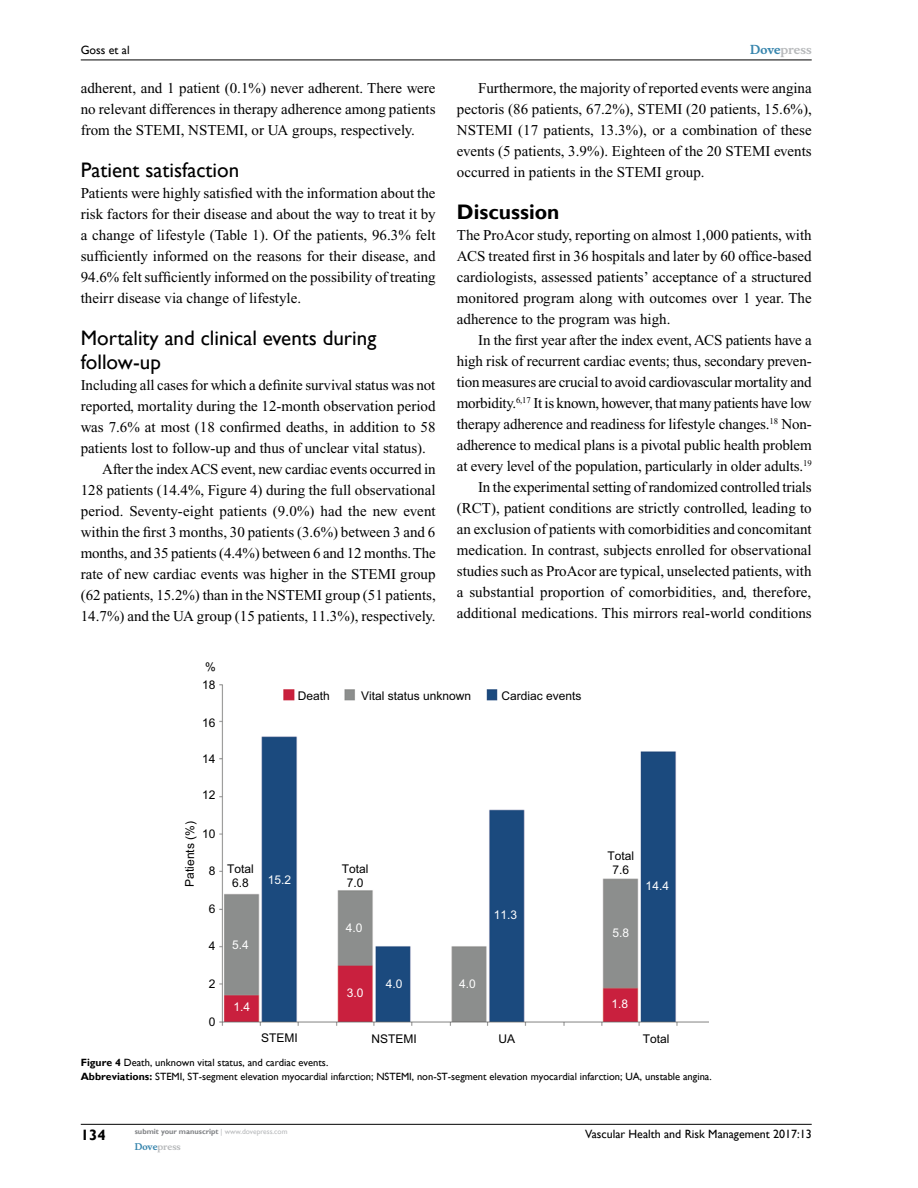
<style>
.page{position:relative;width:918px;height:1188px;background:#fff}
.page>*{position:absolute;margin:0;border:0;box-sizing:border-box;transform-origin:0 0}
.t1{font:21px/24px "Gill Sans";color:#000}
.t2{font:700 21px "Gill Sans";color:#000}
.t3{font:15px/21px "Times New Roman";color:#000;text-align:justify}
.t4{font:700 15px "Gill Sans";color:#000}
.t5{font:12px/14.4px "Arial";color:#000;text-align:center}
.t6{font:12px "Gill Sans";color:#000}
.t7{font:12px "Arial";color:#fff}
.t8{font:700 12px "Musee";color:#b8babc}
.t9{font:10.5px/13.5px "Gill Sans";color:#000}
.t10{font:700 9px "Musee";color:#b8babc}
.t11{font:700 7.5px "Gill Sans";color:#808285}
.s1{color:#3785ad}
.s2{font-weight:700}
.s3{font-weight:400;color:#b8babc}
</style>
<div class="page">
<hr style="left:81px;top:1124px;width:731px;height:1px;background:#000">
<hr style="left:81px;top:60px;width:731px;height:1px;background:#000">
<img style="left:219px;top:684px;width:490px;height:341px">
<p class="t6" style="left:81px;top:43px;width:50px">Goss et al</p>
<p class="t3" style="left:81px;top:77px;width:356px">adherent, and 1 patient (0.1%) never adherent. There were no relevant differences in therapy adherence among patients from the STEMI, NSTEMI, or UA groups, respectively.</p>
<h1 class="t1" style="left:81px;top:158px;width:160px">Patient satisfaction</h1>
<p class="t3" style="left:81px;top:182px;width:357px">Patients were highly satisfied with the information about the risk factors for their disease and about the way to treat it by a change of lifestyle (Table 1). Of the patients, 96.3% felt sufficiently informed on the reasons for their disease, and 94.6% felt sufficiently informed on the possibility of treating theirr disease via change of lifestyle.</p>
<h1 class="t1" style="left:81px;top:326px;width:297px">Mortality and clinical events during follow-up</h1>
<p class="t3" style="left:81px;top:374px;width:356px">Including all cases for which a definite survival status was not</p>
<p class="t3" style="left:81px;top:395px;width:356px">reported, mortality during the 12-month observation period</p>
<p class="t3" style="left:81px;top:416px;width:356px">was 7.6% at most (18 confirmed deaths, in addition to 58</p>
<p class="t3" style="left:81px;top:437px;width:347px">patients lost to follow-up and thus of unclear vital status).</p>
<p class="t3" style="left:102px;top:458px;width:335px">After the index ACS event, new cardiac events occurred in</p>
<p class="t3" style="left:81px;top:479px;width:356px">128 patients (14.4%, Figure 4) during the full observational</p>
<p class="t3" style="left:81px;top:500px;width:357px">period. Seventy-eight patients (9.0%) had the new event</p>
<p class="t3" style="left:81px;top:521px;width:356px">within the first 3 months, 30 patients (3.6%) between 3 and 6</p>
<p class="t3" style="left:81px;top:542px;width:357px">months, and 35 patients (4.4%) between 6 and 12 months. The</p>
<p class="t3" style="left:81px;top:563px;width:356px">rate of new cardiac events was higher in the STEMI group</p>
<p class="t3" style="left:81px;top:584px;width:357px">(62 patients, 15.2%) than in the NSTEMI group (51 patients,</p>
<p class="t3" style="left:81px;top:605px;width:356px">14.7%) and the UA group (15 patients, 11.3%), respectively.</p>
<p class="t5" style="left:205px;top:660px;width:12px">%</p>
<p class="t5" style="left:202px;top:678px;width:15px">18</p>
<p class="t8" style="left:750px;top:43px;width:63px"><span class="s1">Dove</span>press</p>
<p class="t3" style="left:457px;top:77px;width:356px;text-indent:21px">Furthermore, the majority of reported events were angina pectoris (86 patients, 67.2%), STEMI (20 patients, 15.6%), NSTEMI (17 patients, 13.3%), or a combination of these events (5 patients, 3.9%). Eighteen of the 20 STEMI events occurred in patients in the STEMI group.</p>
<h1 class="t2" style="left:457px;top:199px;width:104px">Discussion</h1>
<p class="t3" style="left:457px;top:224px;width:356px">The ProAcor study, reporting on almost 1,000 patients, with ACS treated first in 36 hospitals and later by 60 office-based cardiologists, assessed patients’ acceptance of a structured monitored program along with outcomes over 1 year. The adherence to the program was high.</p>
<p class="t3" style="left:457px;top:329px;width:356px;text-align:right">In the first year after the index event, ACS patients have a high risk of recurrent cardiac events; thus, secondary preven&shy;tion measures are crucial to avoid cardiovascular mortality and morbidity.<sup>6,17</sup> It is known, however, that many patients have low therapy adherence and readiness for lifestyle changes.<sup>18</sup> Non&shy;adherence to medical plans is a pivotal public health problem at every level of the population, particularly in older adults.<sup>19<br></sup>In the experimental setting of randomized controlled trials (RCT), patient conditions are strictly controlled, leading to an exclusion of patients with comorbidities and concomitant medication. In contrast, subjects enrolled for observational studies such as ProAcor are typical, unselected patients, with a substantial proportion of comorbidities, and, therefore, additional medications. This mirrors real-world conditions</p>
<p class="t5" style="left:202px;top:716px;width:15px">16</p>
<p class="t5" style="left:202px;top:752px;width:15px">14</p>
<p class="t5" style="left:202px;top:788px;width:15px">12</p>
<p class="t5" style="left:183px;top:887px;width:67px;rotate:-90deg">Patients (%)</p>
<p class="t5" style="left:202px;top:827px;width:15px">10</p>
<p class="t5" style="left:209px;top:863px;width:8px">8</p>
<p class="t5" style="left:209px;top:902px;width:8px">6</p>
<p class="t5" style="left:209px;top:939px;width:8px">4</p>
<p class="t5" style="left:209px;top:977px;width:8px">2</p>
<p class="t5" style="left:209px;top:1014px;width:8px">0</p>
<p class="t5" style="left:298px;top:689px;width:34px">Death</p>
<p class="t5" style="left:361px;top:689px;width:112px">Vital status unknown</p>
<p class="t5" style="left:502px;top:689px;width:82px">Cardiac events</p>
<p class="t5" style="left:227px;top:861px;width:28px">Total<br>6.8</p>
<p class="t5" style="left:342px;top:861px;width:28px">Total<br>7.0</p>
<p class="t7" style="left:268px;top:872px;width:25px">15.2</p>
<p class="t7" style="left:232px;top:937px;width:18px">5.4</p>
<p class="t7" style="left:234px;top:999px;width:18px">1.4</p>
<p class="t7" style="left:346px;top:920px;width:18px">4.0</p>
<p class="t7" style="left:347px;top:985px;width:18px">3.0</p>
<p class="t7" style="left:386px;top:976px;width:18px">4.0</p>
<p class="t7" style="left:459px;top:976px;width:18px">4.0</p>
<p class="t7" style="left:494px;top:907px;width:25px">11.3</p>
<p class="t5" style="left:607px;top:849px;width:28px">Total<br>7.6</p>
<p class="t7" style="left:646px;top:878px;width:25px">14.4</p>
<p class="t7" style="left:612px;top:925px;width:18px">5.8</p>
<p class="t7" style="left:611px;top:996px;width:18px">1.8</p>
<p class="t5" style="left:261px;top:1031px;width:38px">STEMI</p>
<p class="t5" style="left:371px;top:1032px;width:47px">NSTEMI</p>
<p class="t5" style="left:498px;top:1032px;width:18px">UA</p>
<p class="t5" style="left:643px;top:1032px;width:28px">Total</p>
<p class="t9" style="left:81px;top:1056px;width:632px"><span class="s2">Figure 4</span> Death, unknown vital status, and cardiac events.<br><span class="s2">Abbreviations:</span> STEMI, ST-segment elevation myocardial infarction; NSTEMI, non-ST-segment elevation myocardial infarction; UA, unstable angina.</p>
<p class="t4" style="left:81px;top:1126px;width:26px">134</p>
<p class="t11" style="left:135px;top:1127px;width:154px">submit your manuscript <span class="s3">| www.dovepress.com</span></p>
<p class="t10" style="left:135px;top:1141px;width:48px"><span class="s1">Dove</span>press</p>
<p class="t6" style="left:585px;top:1127px;width:228px">Vascular Health and Risk Management 2017:13</p>
</div>
